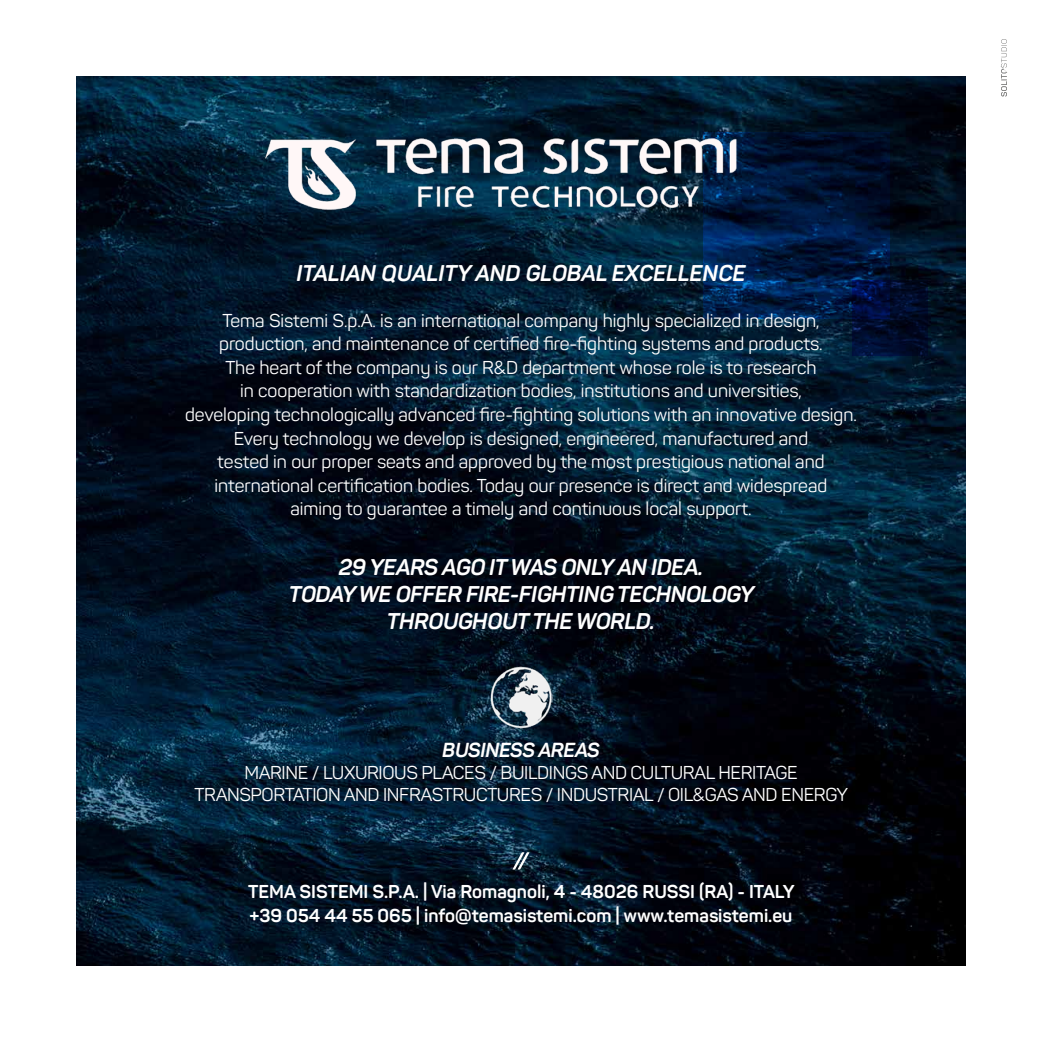
<style>
.page{position:relative;width:1042px;height:1042px;background:#fff}
.page>*{position:absolute;margin:0;border:0;box-sizing:border-box;transform-origin:0 0}
.t1{font:italic 700 22.4px/26.9px "Panton";letter-spacing:-.02em;color:#fff;text-align:center}
.t2{font:italic 700 22.4px "Panton";color:#fff}
.t3{font:italic 700 20.12px "Panton";letter-spacing:-.02em;color:#fff}
.t4{font:18.38px/23.6px "Panton";color:#fff;text-align:center}
.t5{font:18.38px/22.1px "Panton";letter-spacing:-.02em;color:#fff;text-align:center}
.t6{font:700 18.38px/23.6px "Panton";color:#fff}
</style>
<div class="page">
<img style="left:76px;top:76px;width:890px;height:890px">
<svg style="left:703px;top:132px;width:187px;height:186px;background:#001940"></svg>
<svg style="left:852px;top:281px;width:75px;height:75px;background:#000c31"></svg>
<img style="left:237px;top:98px;width:533px;height:134px">
<svg style="left:512px;top:852px;width:17px;height:17px"></svg>
<svg style="left:1000px;top:39px;width:7px;height:58px"></svg>
<img style="left:487px;top:666px;width:65px;height:63px">
<p class="t2" style="left:296px;top:260px;width:451px">ITALIAN QUALITY AND GLOBAL EXCELLENCE</p>
<p class="t4" style="left:185px;top:308px;width:673px">Tema Sistemi S.p.A. is an international company highly specialized in design, production, and maintenance of certified fire-fighting systems and products.<br>The heart of the company is our R&amp;D department whose role is to research<br>in cooperation with standardization bodies, institutions and universities,<br>developing technologically advanced fire-fighting solutions with an innovative design.<br>Every technology we develop is designed, engineered, manufactured and<br>tested in our proper seats and approved by the most prestigious national and international certification bodies. Today our presence is direct and widespread<br>aiming to guarantee a timely and continuous local support.</p>
<p class="t1" style="left:289px;top:554px;width:467px">29 YEARS AGO IT WAS ONLY AN IDEA.<br>TODAY WE OFFER FIRE-FIGHTING TECHNOLOGY<br>THROUGHOUT THE WORLD.</p>
<p class="t3" style="left:442px;top:737px;width:159px">BUSINESS AREAS</p>
<p class="t5" style="left:195px;top:761px;width:655px">MARINE / LUXURIOUS PLACES / BUILDINGS AND CULTURAL HERITAGE<br>TRANSPORTATION AND INFRASTRUCTURES / INDUSTRIAL / OIL&amp;GAS AND ENERGY</p>
<p class="t6" style="left:248px;top:880px;width:548px">TEMA SISTEMI S.P.A. | Via Romagnoli, 4 - 48026 RUSSI (RA) - ITALY +39 054 44 55 065 | info@temasistemi.com | www.temasistemi.eu</p>
</div>
